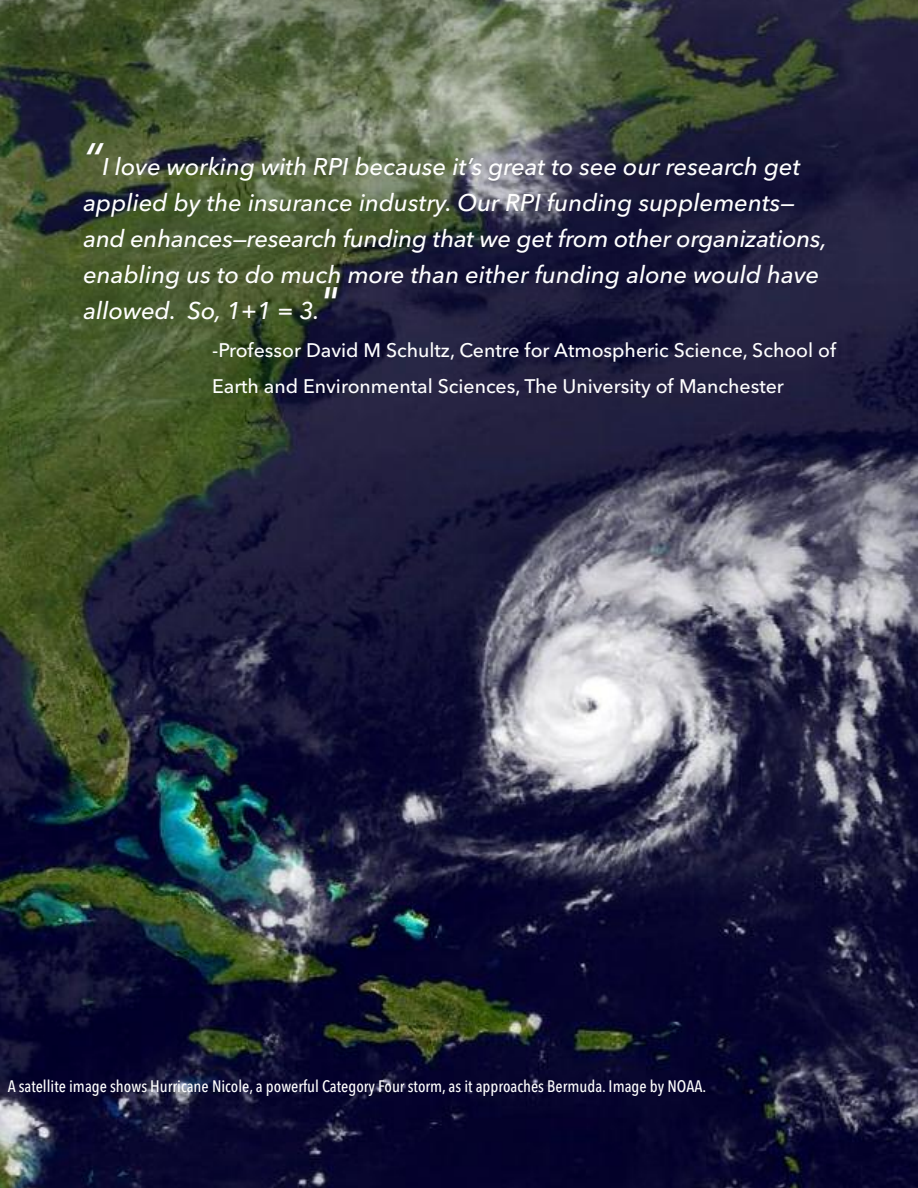
<style>
.page{position:relative;width:918px;height:1188px;background:#fff}
.page>*{position:absolute;margin:0;border:0;box-sizing:border-box;transform-origin:0 0}
.t1{font:italic 500 24px/36px "Avenir Next LT Pro";color:#fff}
.t2{font:500 19.5px/36px "Avenir Next LT Pro";color:#fff}
.t3{font:500 condensed 16.5px "Avenir Next LT Pro";color:#fff}
.s1{font-size:45px}
</style>
<div class="page">
<img style="left:0;top:0;width:918px;height:1188px">
<p class="t1" style="left:83px;top:152px;width:745px"><span class="s1">“</span>I love working with RPI because it’s great to see our research get applied by the insurance industry. Our RPI funding supplements— and enhances—research funding that we get from other organizations, enabling us to do much more than either funding alone would have allowed. So, 1+1 = 3.<span class="s1">"</span></p>
<p class="t2" style="left:212px;top:334px;width:625px">-Professor David M Schultz, Centre for Atmospheric Science, School of<br>Earth and Environmental Sciences, The University of Manchester</p>
<p class="t3" style="left:8px;top:1080px;width:700px">A satellite image shows Hurricane Nicole, a powerful Category Four storm, as it approaches Bermuda. Image by NOAA.</p>
</div>
